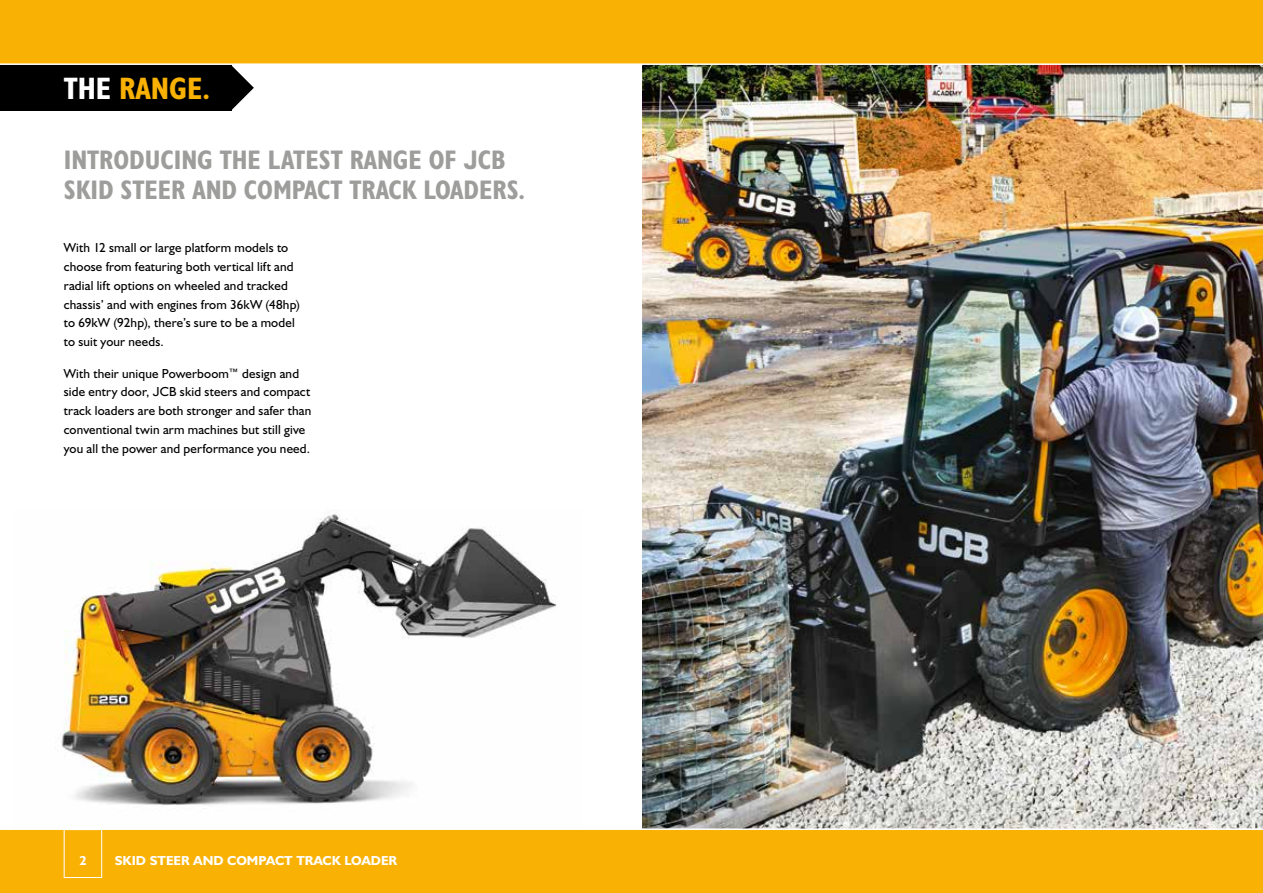
<style>
.page{position:relative;width:1263px;height:893px;background:#fff}
.page>*{position:absolute;margin:0;border:0;box-sizing:border-box;transform-origin:0 0}
.t1{font:31.2px "JCB Bold Condensed";color:#f9b104}
.t2{font:27px/30px "JCB Bold Condensed";color:#9d9d9c}
.t3{font:13.2px/18.8px "JCB Euro Roman";letter-spacing:.01em;color:#000}
.t4{font:13.2px "JCB Bold";color:#fff}
.s1{color:#fff}
</style>
<div class="page">
<img style="left:61px;top:514px;width:496px;height:291px">
<img style="left:642px;top:65px;width:621px;height:763px">
<svg style="left:231px;top:65px;width:23px;height:45px"></svg>
<div style="left:0;top:54px;width:231px;height:57px;background:#000"></div>
<div style="left:0;top:0;width:1263px;height:64px;background:#f9b104"></div>
<hr style="left:0;top:63px;width:1263px;height:2px;background:#fff">
<div style="left:0;top:829px;width:1263px;height:64px;background:#f9b104"></div>
<hr style="left:0;top:828px;width:1263px;height:2px;background:#fff">
<div style="left:64px;top:829px;width:38px;height:49px;border:1px solid #fff"></div>
<h1 class="t1" style="left:64px;top:69px;width:148px"><span class="s1">THE</span> RANGE.</h1>
<h2 class="t2" style="left:64px;top:145px;width:463px">INTRODUCING THE LATEST RANGE OF JCB<br>SKID STEER AND COMPACT TRACK LOADERS.</h2>
<p class="t3" style="left:64px;top:238px;width:238px">With 12 small or large platform models to choose from featuring both vertical lift and radial lift options on wheeled and tracked chassis’ and with engines from 36kW (48hp) to 69kW (92hp), there’s sure to be a model to suit your needs.</p>
<p class="t3" style="left:64px;top:364px;width:249px">With their unique Powerboom™ design and side entry door, JCB skid steers and compact track loaders are both stronger and safer than conventional twin arm machines but still give you all the power and performance you need.</p>
<p class="t4" style="left:79px;top:852px;width:9px">2</p>
<p class="t4" style="left:115px;top:852px;width:284px">SKID STEER AND COMPACT TRACK LOADER</p>
</div>
